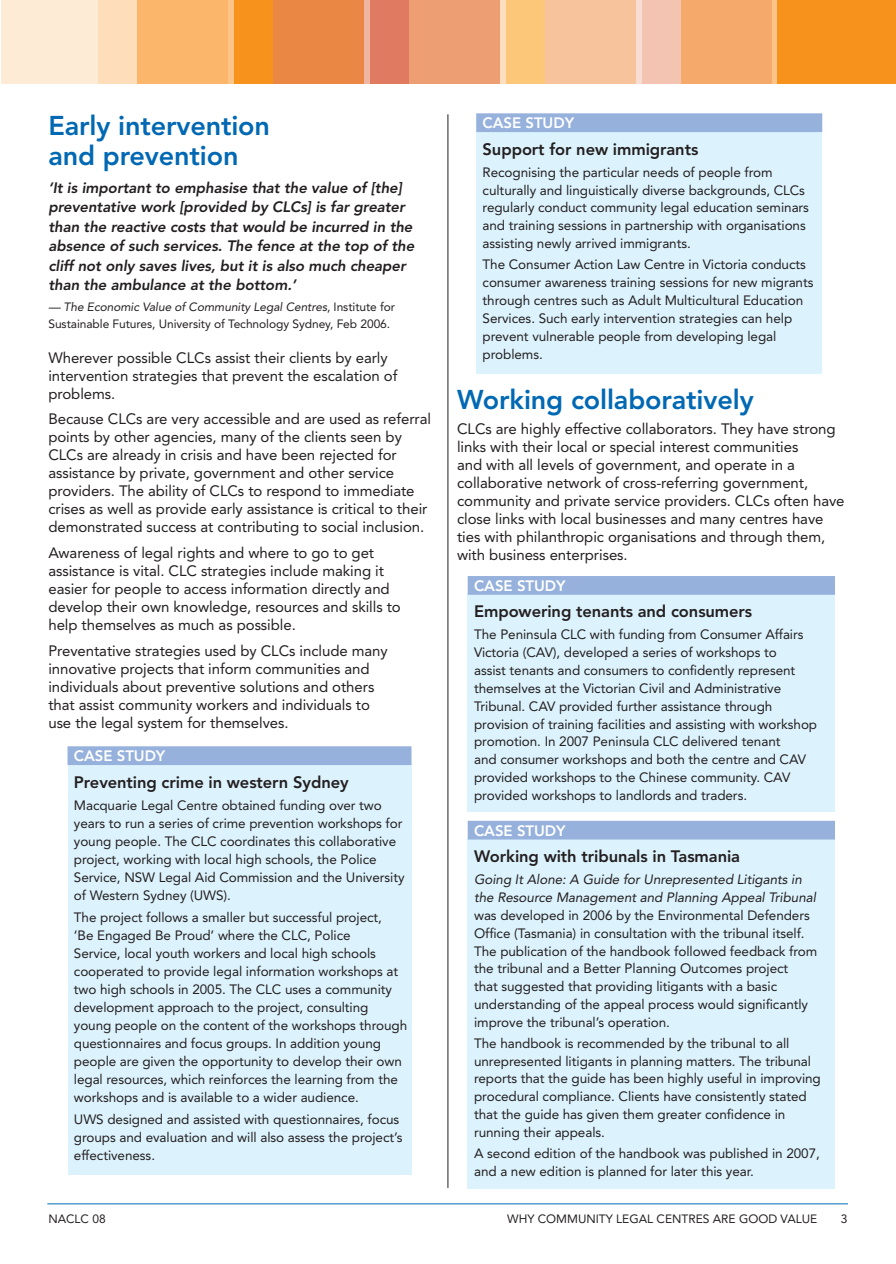
<style>
.page{position:relative;width:896px;height:1264px;background:#fff}
.page>*{position:absolute;margin:0;border:0;box-sizing:border-box;transform-origin:0 0}
.t1{font:800 27px/30px "Avenir";letter-spacing:-.005em;color:#0168b3}
.t2{font:800 16.5px "Avenir";letter-spacing:-.005em;color:#231f20}
.t3{font:15px/18px "Avenir";letter-spacing:-.005em;color:#231f20}
.t4{font:italic 800 15px/19.5px "Avenir";letter-spacing:-.005em;color:#231f20}
.t5{font:800 15px "Avenir";letter-spacing:-.005em;color:#fff}
.t6{font:13.5px/17.9px "Avenir";letter-spacing:-.005em;color:#231f20}
.t7{font:italic 13.5px/17.9px "Avenir";letter-spacing:-.005em;color:#231f20}
.t8{font:12px/16.5px "Avenir";color:#231f20}
.s1{font-style:italic}
</style>
<div class="page">
<hr style="left:47px;top:1204px;width:801px;height:1px;background:#006bb6">
<div style="left:468px;top:594px;width:367px;height:218px;background:#dcf2fc"></div>
<div style="left:468px;top:838px;width:367px;height:351px;background:#dcf2fc"></div>
<div style="left:476px;top:132px;width:346px;height:242px;background:#dcf2fc"></div>
<div style="left:68px;top:764px;width:343px;height:411px;background:#dcf2fc"></div>
<div style="left:68px;top:746px;width:344px;height:19px;background:#96b1dc"></div>
<div style="left:476px;top:113px;width:346px;height:19px;background:#96b1dc"></div>
<div style="left:468px;top:576px;width:367px;height:19px;background:#96b1dc"></div>
<div style="left:468px;top:821px;width:367px;height:19px;background:#96b1dc"></div>
<div style="left:778px;top:0;width:118px;height:84px;background:#f7931d"></div>
<div style="left:642px;top:0;width:130px;height:84px;background:#f2c4b1"></div>
<div style="left:506px;top:0;width:130px;height:84px;background:#fdc77a"></div>
<div style="left:371px;top:0;width:129px;height:84px;background:#e07a60"></div>
<div style="left:235px;top:0;width:129px;height:84px;background:#f7931d"></div>
<div style="left:99px;top:0;width:129px;height:84px;background:#fedeba"></div>
<div style="left:772px;top:0;width:6px;height:84px;background:#fcc587"></div>
<div style="left:681px;top:0;width:91px;height:84px;background:#f5a96a"></div>
<div style="left:636px;top:0;width:6px;height:84px;background:#f8ded2"></div>
<div style="left:545px;top:0;width:91px;height:84px;background:#f7c39c"></div>
<div style="left:500px;top:0;width:6px;height:84px;background:#fedfbd"></div>
<div style="left:409px;top:0;width:91px;height:84px;background:#ed9e72"></div>
<div style="left:364px;top:0;width:7px;height:84px;background:#efb6a1"></div>
<div style="left:273px;top:0;width:91px;height:84px;background:#eb8745"></div>
<div style="left:228px;top:0;width:7px;height:84px;background:#fcc587"></div>
<div style="left:137px;top:0;width:91px;height:84px;background:#fbb66c"></div>
<div style="left:2px;top:0;width:97px;height:84px;background:#feebd6"></div>
<hr style="left:448px;top:114px;width:1px;height:1074px;background:#231f20">
<h1 class="t1" style="left:48px;top:110px;width:223px">Early intervention and prevention</h1>
<p class="t4" style="left:48px;top:178px;width:368px">‘It is important to emphasise that the value of [the] preventative work [provided by CLCs] is far greater than the reactive costs that would be incurred in the absence of such services. The fence at the top of the cliff not only saves lives, but it is also much cheaper than the ambulance at the bottom.’</p>
<p class="t8" style="left:48px;top:299px;width:348px"><span class="s1">— The Economic Value of Community Legal Centres</span>, I nstitute for<br>Sustainable Futures, U niversity of Technology Sydney, Feb 2006.</p>
<p class="t3" style="left:48px;top:348px;width:138px">Wherever possible CLC</p>
<p class="t3" style="left:48px;top:348px;width:351px;text-indent:156px">s assist their clients by early intervention strategies that prevent the escalation of problems.</p>
<p class="t3" style="left:48px;top:410px;width:70px">Because CLC</p>
<p class="t3" style="left:48px;top:410px;width:384px;text-indent:88px">s are very accessible and are used as referral points by other agencies, many of the clients seen by<br>CLC</p>
<p class="t3" style="left:48px;top:446px;width:350px;text-indent:28px">s are already in crisis and have been rejected for assistance by private, government and other service providers. The ability of CLC</p>
<p class="t3" style="left:48px;top:482px;width:381px;text-indent:190px">s to respond to immediate crises as well as provide early assistance is critical to their demonstrated success at contributing to social inclusion.</p>
<p class="t3" style="left:48px;top:544px;width:327px">Awareness of legal rights and where to go to get assistance is vital. CLC</p>
<p class="t3" style="left:48px;top:562px;width:354px;text-indent:153px">strategies include making it easier for people to access information directly and develop their own knowledge, resources and skills to help themselves as much as possible.</p>
<p class="t3" style="left:48px;top:641px;width:223px">Preventative strategies used by CLC</p>
<p class="t3" style="left:48px;top:641px;width:341px;text-indent:241px">s include many innovative projects that inform communities and individuals about preventive solutions and others that assist community workers and individuals to use the legal system for themselves.</p>
<p class="t5" style="left:74px;top:747px;width:93px">Case study</p>
<p class="t2" style="left:74px;top:772px;width:276px">Preventing crime in western Sydney</p>
<p class="t6" style="left:74px;top:796px;width:330px">Macquarie Legal Centre obtained funding over two years to run a series of crime prevention workshops for young people. The CLC</p>
<p class="t6" style="left:74px;top:832px;width:332px;text-indent:146px">coordinates this collaborative project, working with local high schools, the Police Service, NSW Legal Aid Commission and the U niversity of Western Sydney (UWS).</p>
<p class="t6" style="left:74px;top:908px;width:310px">The project follows a smaller but successful project, ‘Be Engaged Be Proud’ where the CLC</p>
<p class="t6" style="left:74px;top:926px;width:326px;text-indent:233px">, Police Service, local youth workers and local high schools cooperated to provide legal information workshops at two high schools in 2005. The CLC</p>
<p class="t6" style="left:74px;top:980px;width:335px;text-indent:211px">uses a community development approach to the project, consulting young people on the content of the workshops through questionnaires and focus groups. I n addition young people are given the opportunity to develop their own legal resources, which reinforces the learning from the workshops and is available to a wider audience.</p>
<p class="t6" style="left:74px;top:1111px;width:330px">UWS designed and assisted with questionnaires, focus groups and evaluation and will also assess the project’s effectiveness.</p>
<p class="t5" style="left:483px;top:114px;width:93px">Case study</p>
<p class="t2" style="left:483px;top:139px;width:217px">Support for new immigrants</p>
<p class="t6" style="left:483px;top:163px;width:301px">Recognising the particular needs of people from culturally and linguistically diverse backgrounds, CLC</p>
<p class="t6" style="left:483px;top:181px;width:328px;text-indent:317px">s regularly conduct community legal education seminars and training sessions in partnership with organisations assisting newly arrived immigrants.</p>
<p class="t6" style="left:483px;top:256px;width:332px">The Consumer Action Law Centre in Victoria conducts consumer awareness training sessions for new migrants through centres such as Adult M ulticultural Education Services. Such early intervention strategies can help prevent vulnerable people from developing legal problems.</p>
<h1 class="t1" style="left:457px;top:385px;width:298px">Working collaboratively</h1>
<p class="t3" style="left:457px;top:419px;width:11px">CLC</p>
<p class="t3" style="left:457px;top:419px;width:380px;text-indent:28px">s are highly effective collaborators. They have strong links with their local or special interest communities<br>and with all levels of government, and operate in a collaborative network of cross-referring government, community and private service providers. CLC</p>
<p class="t3" style="left:457px;top:491px;width:389px;text-indent:306px">s often have close links with local businesses and many centres have ties with philanthropic organisations and through them, with business enterprises.</p>
<p class="t5" style="left:474px;top:577px;width:93px">Case study</p>
<p class="t2" style="left:474px;top:602px;width:280px">Empowering tenants and consumers</p>
<p class="t6" style="left:474px;top:626px;width:96px">The Peninsula CLC</p>
<p class="t6" style="left:590px;top:626px;width:215px">with funding from Consumer Affairs</p>
<p class="t6" style="left:474px;top:644px;width:63px">Victoria (CAV</p>
<p class="t6" style="left:474px;top:644px;width:323px;text-indent:79px">), developed a series of workshops to assist tenants and consumers to confidently represent themselves at the Victorian Civil and Administrative Tribunal. CAV</p>
<p class="t6" style="left:474px;top:697px;width:345px;text-indent:85px">provided further assistance through provision of training facilities and assisting with workshop promotion. I n 2007 Peninsula CLC</p>
<p class="t6" style="left:474px;top:733px;width:316px;text-indent:208px">delivered tenant and consumer workshops and both the centre and CAV provided workshops to the Chinese community. CAV provided workshops to landlords and traders.</p>
<p class="t5" style="left:474px;top:822px;width:93px">Case study</p>
<p class="t2" style="left:474px;top:847px;width:268px">Working with tribunals in Tasmania</p>
<p class="t7" style="left:474px;top:871px;width:343px">Going It Alone: A Guide for Unrepresented Litigants in the Resource Management and Planning Appeal Tribunal</p>
<p class="t6" style="left:474px;top:906px;width:345px">was developed in 2006 by the Environmental Defenders Office (Tasmania) in consultation with the tribunal itself.<br>The publication of the handbook followed feedback from the tribunal and a Better Planning Outcomes project<br>that suggested that providing litigants with a basic understanding of the appeal process would significantly improve the tribunal’s operation.</p>
<p class="t6" style="left:474px;top:1034px;width:348px">The handbook is recommended by the tribunal to all unrepresented litigants in planning matters. The tribunal reports that the guide has been highly useful in improving procedural compliance. Clients have consistently stated that the guide has given them greater confidence in running their appeals.</p>
<p class="t6" style="left:474px;top:1144px;width:347px">A second edition of the handbook was published in 2007, and a new edition is planned for later this year.</p>
<p class="t8" style="left:48px;top:1210px;width:9px">NACLC</p>
<p class="t8" style="left:92px;top:1210px;width:15px">08</p>
<p class="t8" style="left:507px;top:1210px;width:312px">Why community legal centres are good value</p>
</div>
